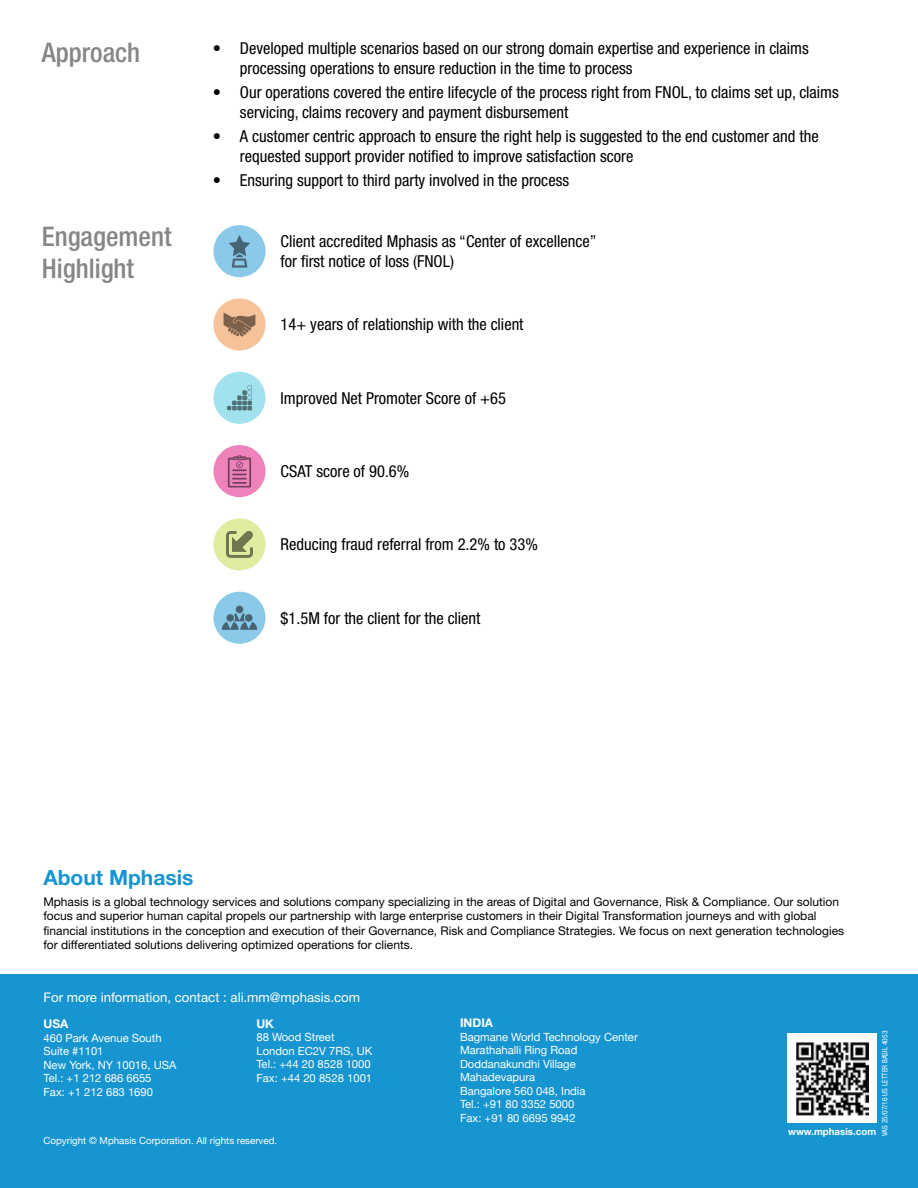
<style>
.page{position:relative;width:918px;height:1188px;background:#fff}
.page>*{position:absolute;margin:0;border:0;box-sizing:border-box;transform-origin:0 0}
.t1{font:500 condensed 27px/32.4px "Helvetica Neue LT Std";color:#848687}
.t2{font:700 21px "Helvetica Neue LT Std";color:#1795d0}
.t3{font:condensed 16.5px/19.8px "Helvetica Neue LT Std";color:#000}
.t4{font:13.2px "Helvetica Neue";color:#fff}
.t5{font:12px/14.4px "Helvetica Neue";color:#000}
.t6{font:700 12px "Helvetica Neue LT Std";color:#fff}
.t7{font:11.25px/13.5px "Helvetica Neue";color:#fff}
.t8{font:9.75px "Helvetica Neue";color:#fff}
.t9{font:700 9.75px "Helvetica Neue LT Std";color:#fff}
.t10{font:condensed 7.5px "Helvetica Neue";color:#fff}
</style>
<div class="page">
<div style="left:0;top:975px;width:918px;height:213px;background:#1795d0"></div>
<div style="left:788px;top:1034px;width:89px;height:89px;background:#fff"></div>
<img style="left:796px;top:1042px;width:73px;height:73px">
<div style="left:213px;top:225px;width:53px;height:52px;background:#8bc9e8;border-radius:50%"></div>
<svg style="left:229px;top:235px;width:21px;height:33px"></svg>
<div style="left:213px;top:298px;width:53px;height:53px;background:#f6c299;border-radius:50%"></div>
<svg style="left:224px;top:312px;width:31px;height:25px"></svg>
<div style="left:213px;top:372px;width:53px;height:52px;background:#a1e2ee;border-radius:50%"></div>
<svg style="left:227px;top:385px;width:25px;height:25px"></svg>
<div style="left:213px;top:445px;width:53px;height:52px;background:#ee83bb;border-radius:50%"></div>
<svg style="left:228px;top:455px;width:23px;height:33px"></svg>
<div style="left:213px;top:518px;width:53px;height:52px;background:#e2eca1;border-radius:50%"></div>
<svg style="left:226px;top:531px;width:27px;height:27px"></svg>
<div style="left:213px;top:592px;width:53px;height:52px;background:#8bc9e8;border-radius:50%"></div>
<div style="left:236px;top:606px;width:7px;height:7px;background:#456474;border-radius:50%"></div>
<svg style="left:222px;top:613px;width:35px;height:17px"></svg>
<h1 class="t1" style="left:42px;top:36px;width:100px">Approach</h1>
<p class="t3" style="left:240px;top:38px;width:570px;text-indent:-27px">• Developed multiple scenarios based on our strong domain expertise and experience in claims processing operations to ensure reduction in the time to process</p>
<p class="t3" style="left:240px;top:82px;width:600px;text-indent:-27px">• Our operations covered the entire lifecycle of the process right from FNOL, to claims set up, claims servicing, claims recovery and payment disbursement</p>
<p class="t3" style="left:240px;top:126px;width:580px;text-indent:-27px">• A customer centric approach to ensure the right help is suggested to the end customer and the requested support provider notified to improve satisfaction score</p>
<p class="t3" style="left:213px;top:170px;width:358px">• Ensuring support to third party involved in the process</p>
<h1 class="t1" style="left:42px;top:220px;width:131px">Engagement<br>Highlight</h1>
<p class="t3" style="left:281px;top:231px;width:318px">Client accredited Mphasis as “Center of excellence” for first notice of loss (FNOL)</p>
<p class="t3" style="left:281px;top:315px;width:244px">14+ years of relationship with the client</p>
<p class="t3" style="left:281px;top:388px;width:227px">Improved Net Promoter Score of +65</p>
<p class="t3" style="left:281px;top:461px;width:130px">CSAT score of 90.6%</p>
<p class="t3" style="left:281px;top:534px;width:259px">Reducing fraud referral from 2.2% to 33%</p>
<p class="t3" style="left:281px;top:608px;width:201px">$1.5M for the client for the client</p>
<p class="t2" style="left:43px;top:865px;width:152px">About Mphasis</p>
<p class="t5" style="left:43px;top:894px;width:802px">Mphasis is a global technology services and solutions company specializing in the areas of Digital and Governance, Risk &amp; Compliance. Our solution focus and superior human capital propels our partnership with large enterprise customers in their Digital Transformation journeys and with global financial institutions in the conception and execution of their Governance, Risk and Compliance Strategies. We focus on next generation technologies for differentiated solutions delivering optimized operations for clients.</p>
<p class="t4" style="left:44px;top:989px;width:318px">For more information, contact : ali.mm@mphasis.com</p>
<p class="t6" style="left:44px;top:1016px;width:26px">USA</p>
<p class="t7" style="left:44px;top:1032px;width:134px">460 Park Avenue South<br>Suite #1101<br>New York, NY 10016, USA<br>Tel.: +1 212 686 6655<br>Fax: +1 212 683 1690</p>
<p class="t6" style="left:256px;top:1016px;width:19px">UK</p>
<p class="t7" style="left:256px;top:1031px;width:117px">88 Wood Street<br>London EC2V 7RS, UK<br>Tel.: +44 20 8528 1000<br>Fax: +44 20 8528 1001</p>
<p class="t8" style="left:44px;top:1133px;width:235px">Copyright © Mphasis Corporation. All rights reserved.</p>
<p class="t6" style="left:460px;top:1016px;width:35px">INDIA</p>
<p class="t7" style="left:460px;top:1031px;width:179px">Bagmane World Technology Center<br>Marathahalli Ring Road<br>Doddanakundhi Village<br>Mahadevapura<br>Bangalore 560 048, India<br>Tel.: +91 80 3352 5000<br>Fax: +91 80 6695 9942</p>
<p class="t10" style="left:880px;top:1136px;width:106px;rotate:-90deg">VAS 25/07/16 US LETTER BASIL 4053</p>
<p class="t9" style="left:788px;top:1126px;width:90px">www.mphasis.com</p>
</div>
